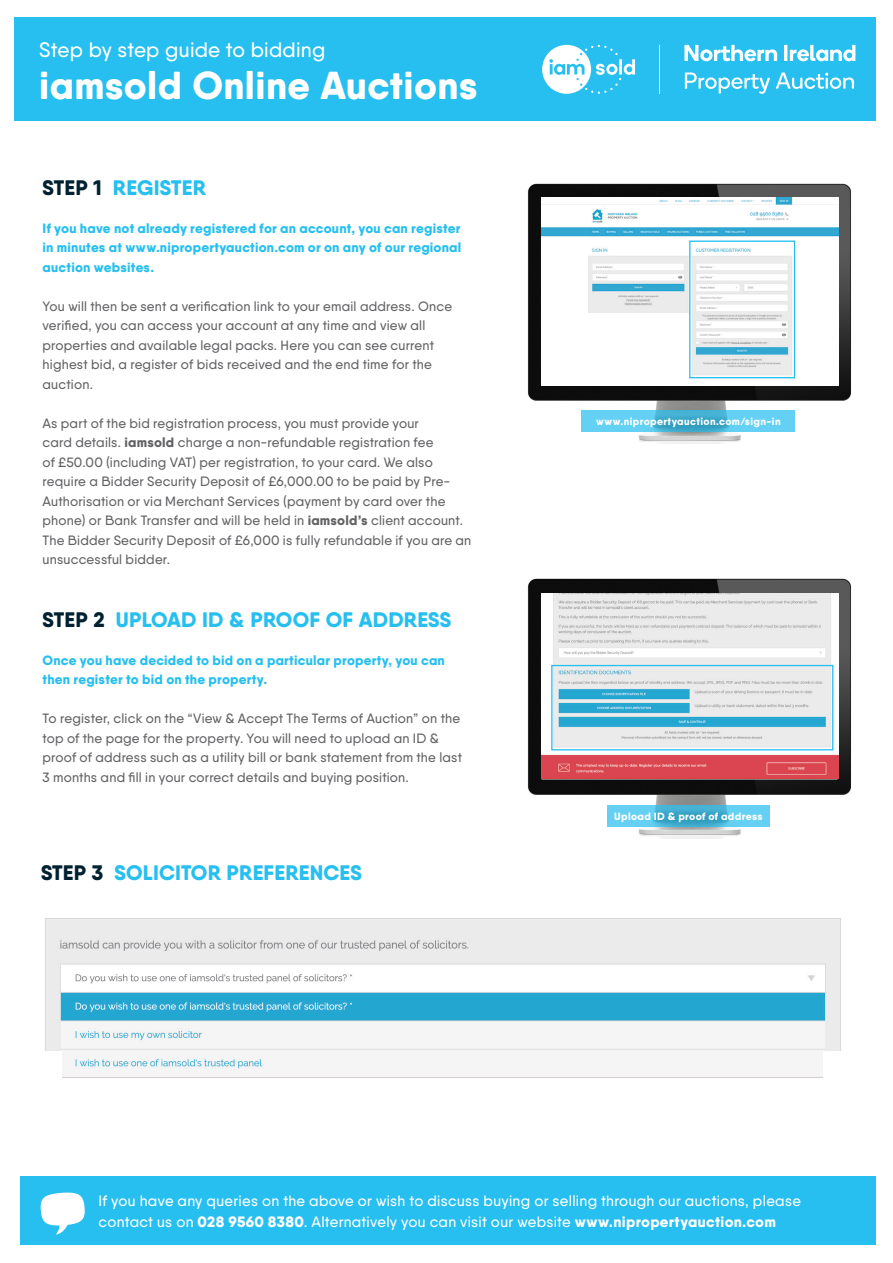
<style>
.page{position:relative;width:893px;height:1263px;background:#fff}
.page>*{position:absolute;margin:0;border:0;box-sizing:border-box;transform-origin:0 0}
.t1{font:800 39px "Qanelas Soft";letter-spacing:.01em;color:#fff}
.t2{font:800 21px "Qanelas Soft";letter-spacing:.01em;color:#26bff0}
.t3{font:500 21px "Qanelas Soft";letter-spacing:.01em;color:#fff}
.t4{font:500 15px/21px "Qanelas";letter-spacing:.02em;color:#fff}
.t5{font:500 13.5px/19.5px "Qanelas";letter-spacing:.015em;color:#636366}
.t6{font:800 13.5px/19.5px "Qanelas";letter-spacing:.015em;color:#26bff0;text-align:justify}
.t7{font:800 10.5px "Qanelas";letter-spacing:.035em;color:#fff}
.s1{color:#002230}
.s2{font-weight:800}
.s3{font-family:"Boing";font-weight:700}
</style>
<div class="page">
<div style="left:21px;top:1177px;width:855px;height:68px;background:#26bff0"></div>
<svg style="left:40px;top:1192px;width:45px;height:42px"></svg>
<div style="left:15px;top:17px;width:861px;height:104px;background:#26bff0"></div>
<svg style="left:684px;top:45px;width:93px;height:16px"></svg>
<hr style="left:784px;top:45px;width:3px;height:16px;background:#fff">
<svg style="left:790px;top:45px;width:65px;height:16px"></svg>
<svg style="left:685px;top:72px;width:85px;height:22px"></svg>
<svg style="left:776px;top:72px;width:78px;height:17px"></svg>
<svg style="left:542px;top:45px;width:93px;height:49px"></svg>
<hr style="left:659px;top:45px;width:1px;height:49px;background:#fff">
<img style="left:527px;top:183px;width:324px;height:261px">
<svg style="left:582px;top:411px;width:213px;height:21px;fill:#64d1f4"></svg>
<img style="left:541px;top:198px;width:298px;height:187px">
<div style="left:689px;top:241px;width:106px;height:137px;border:1px solid #26bff0"></div>
<img style="left:527px;top:578px;width:324px;height:260px">
<img style="left:541px;top:594px;width:298px;height:184px">
<div style="left:551px;top:665px;width:282px;height:85px;border:1px solid #26bff0"></div>
<svg style="left:607px;top:805px;width:163px;height:21px;fill:#64d1f4"></svg>
<img style="left:45px;top:918px;width:796px;height:159px">
<div style="left:8px;top:1051px;width:54px;height:52px;background:#fff"></div>
<div style="left:823px;top:1051px;width:62px;height:38px;background:#fff"></div>
<h2 class="t3" style="left:39px;top:36px;width:288px">Step by step guide to bidding</h2>
<h1 class="t1" style="left:39px;top:61px;width:440px">iamsold Online Auctions</h1>
<p class="t2" style="left:43px;top:174px;width:165px"><span class="s1">STEP 1</span> REGISTER</p>
<p class="t6" style="left:43px;top:218px;width:420px">If you have not already registered for an account, you can register in minutes at www.nipropertyauction.com or on any of our regional auction websites.</p>
<p class="t5" style="left:43px;top:296px;width:411px">You will then be sent a verification link to your email address. Once verified, you can access your account at any time and view all properties and available legal packs. Here you can see current highest bid, a register of bids received and the end time for the auction.</p>
<p class="t5" style="left:43px;top:413px;width:430px">As part of the bid registration process, you must provide your<br>card details. <span class="s2">iamsold</span> charge a non-refundable registration fee<br>of £50.00 (including VAT) per registration, to your card. We also require a Bidder Security Deposit of £6,000.00 to be paid by Pre-Authorisation or via Merchant Services (payment by card over the phone) or Bank Transfer and will be held in <span class="s2">iamsold’s</span> client account.<br>The Bidder Security Deposit of £6,000 is fully refundable if you are an unsuccessful bidder.</p>
<p class="t2" style="left:43px;top:606px;width:410px"><span class="s1">STEP 2</span> UPLOAD ID &amp; PROOF OF ADDRESS</p>
<p class="t6" style="left:43px;top:650px;width:404px">Once you have decided to bid on a particular property, you can then register to bid on the property.</p>
<p class="t5" style="left:43px;top:709px;width:421px">To register, click on the “View &amp; Accept The Terms of Auction” on the top of the page for the property. You will need to upload an ID &amp; proof of address such as a utility bill or bank statement from the last 3 months and fill in your correct details and buying position.</p>
<p class="t2" style="left:41px;top:859px;width:322px"><span class="s1">STEP 3</span> SOLICITOR PREFERENCES</p>
<p class="t7" style="left:596px;top:415px;width:186px">www.nipropertyauction.com<span class="s3">/</span>sign-in</p>
<p class="t7" style="left:614px;top:810px;width:150px">Upload ID &amp; proof of address</p>
<p class="t4" style="left:99px;top:1190px;width:704px">If you have any queries on the above or wish to discuss buying or selling through our auctions, please contact us on <span class="s2">028 9560 8380</span>. Alternatively you can visit our website <span class="s2">www.nipropertyauction.com</span></p>
</div>
